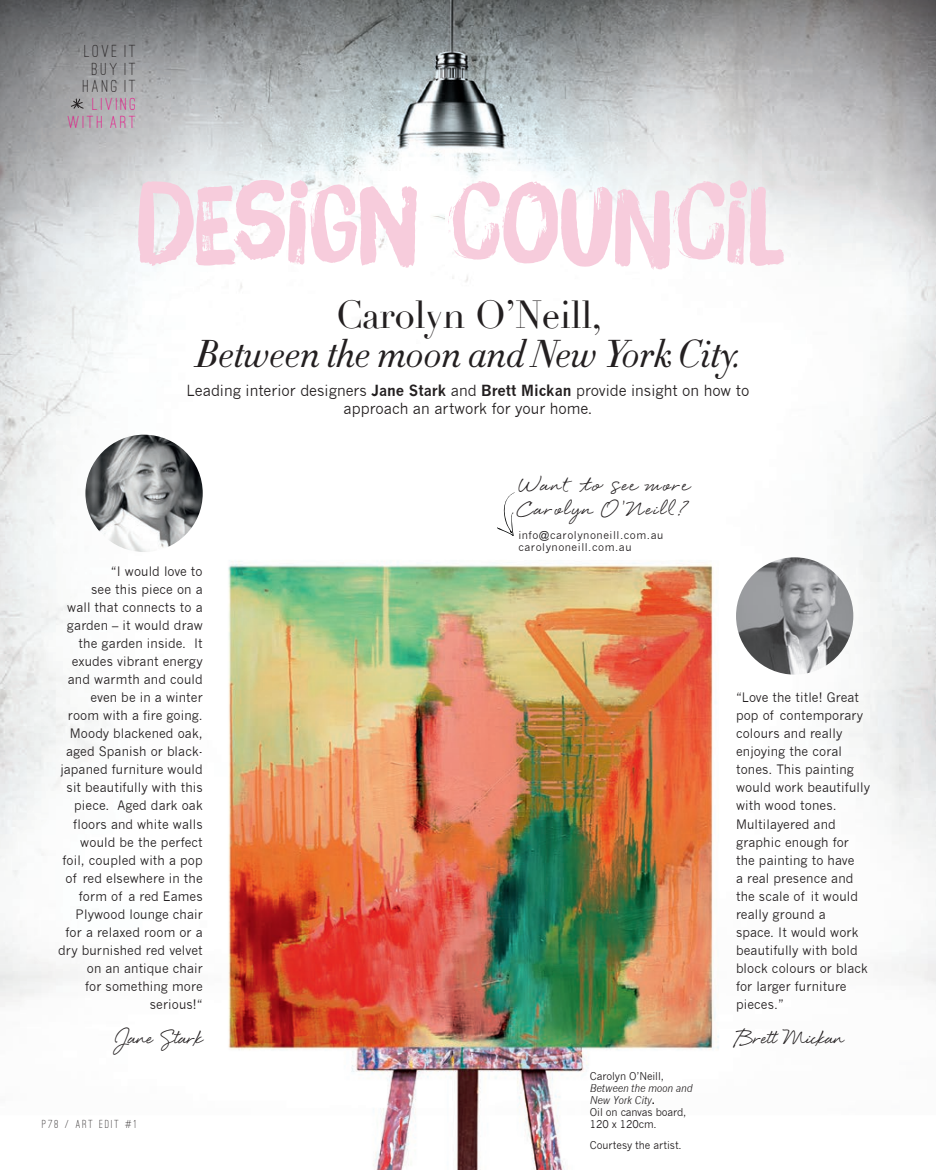
<style>
.page{position:relative;width:936px;height:1170px;background:#fff}
.page>*{position:absolute;margin:0;border:0;box-sizing:border-box;transform-origin:0 0}
.t1{font:107.1px "Brush Up";color:#f7ccdc}
.text3{font:38.25px/39px "Didot HTF L06 Light Ital";letter-spacing:-.01em;color:#231f20;text-align:center}
.t2{font:34.5px "Eye Catching Pro";letter-spacing:.05em;color:#231f20}
.BODY_COPY{font:34.5px "Eye Catching";color:#231f20}
.t3{font:500 18px "Ostrich Sans Rounded";letter-spacing:.16em;color:#231f20}
.t4{font:500 18px "Ostrich Sans Rounded";letter-spacing:.16em;color:#e81287}
.BODY_COPY-2{font:15px/18px "News Gothic";color:#231f20;text-align:center}
.text3-2{font:12.75px/18px "News Gothic";letter-spacing:.01em;color:#231f20}
.t5{font:500 12px "Ostrich Sans Rounded";letter-spacing:.16em;color:#231f20}
.text3-3{font:10.5px/12px "News Gothic";letter-spacing:-.01em;color:#231f20}
.text3-4{font:10.5px "News Gothic";letter-spacing:.05em;color:#231f20}
.s1{font-family:"Didot"}
.s2{font-weight:700}
.s3{font-style:italic}
</style>
<div class="page">
<img style="left:0;top:0;width:935px;height:1169px">
<img style="left:85px;top:434px;width:118px;height:118px;border-radius:59px">
<svg style="left:497px;top:492px;width:18px;height:44px"></svg>
<img style="left:736px;top:557px;width:117px;height:117px;border-radius:59px">
<svg style="left:71px;top:98px;width:16px;height:11px"></svg>
<p class="t3" style="left:84px;top:40px;width:53px">LOVE IT</p>
<p class="t3" style="left:92px;top:58px;width:46px">BUY IT</p>
<p class="t3" style="left:83px;top:76px;width:55px">HANG IT</p>
<p class="t4" style="left:93px;top:93px;width:45px">LIVING</p>
<p class="t4" style="left:68px;top:111px;width:70px">WITH ART</p>
<p class="t1" style="left:137px;top:159px;width:650px">DESIGN COUNCIL</p>
<p class="text3" style="left:196px;top:296px;width:546px"><span class="s1">Carolyn O’Neill,<br></span>Between the moon and New York City.</p>
<p class="BODY_COPY-2" style="left:186px;top:382px;width:564px">Leading interior designers <span class="s2">Jane Stark</span> and <span class="s2">Brett Mickan</span> provide insight on how to approach an artwork for your home.</p>
<p class="text3-2" style="left:58px;top:562px;width:146px;text-align:right">“I would love to<br>see this piece on a<br>wall that connects to a garden – it would draw the garden inside. It exudes vibrant energy and warmth and could even be in a winter room with a fire going.<br>Moody blackened oak, aged Spanish or black&shy;japaned furniture would sit beautifully with this piece. Aged dark oak floors and white walls would be the perfect foil, coupled with a pop of red elsewhere in the form of a red Eames<br>Plywood lounge chair for a relaxed room or a dry burnished red velvet on an antique chair<br>for something more serious!“</p>
<p class="BODY_COPY" style="left:116px;top:1023px;width:89px">Jane Stark</p>
<p class="t5" style="left:42px;top:1116px;width:95px">P78 / ART EDIT #1</p>
<p class="t2" style="left:518px;top:471px;width:170px">Want to see more</p>
<p class="t2" style="left:518px;top:495px;width:173px">Carolyn O’Neill?</p>
<p class="text3-4" style="left:518px;top:529px;width:146px">info@carolynoneill.com.au</p>
<p class="text3-4" style="left:518px;top:541px;width:115px">carolynoneill.com.au</p>
<p class="text3-3" style="left:590px;top:1070px;width:104px">Carolyn O’Neill,<br><span class="s3">Between the moon and<br>New York City</span><span class="s2">.<br></span>Oil on canvas board,<br>120 x 120cm.</p>
<p class="text3-3" style="left:590px;top:1138px;width:93px">Courtesy the artist.</p>
<p class="text3-2" style="left:736px;top:688px;width:135px">“Love the title! Great pop of contemporary colours and really enjoying the coral tones. This painting would work beautifully with wood tones.</p>
<p class="text3-2" style="left:736px;top:814px;width:133px">Multilayered and graphic enough for the painting to have<br>a real presence and the scale of it would really ground a<br>space. It would work beautifully with bold block colours or black for larger furniture pieces.”</p>
<p class="BODY_COPY" style="left:736px;top:1023px;width:109px">Brett Mickan</p>
</div>
